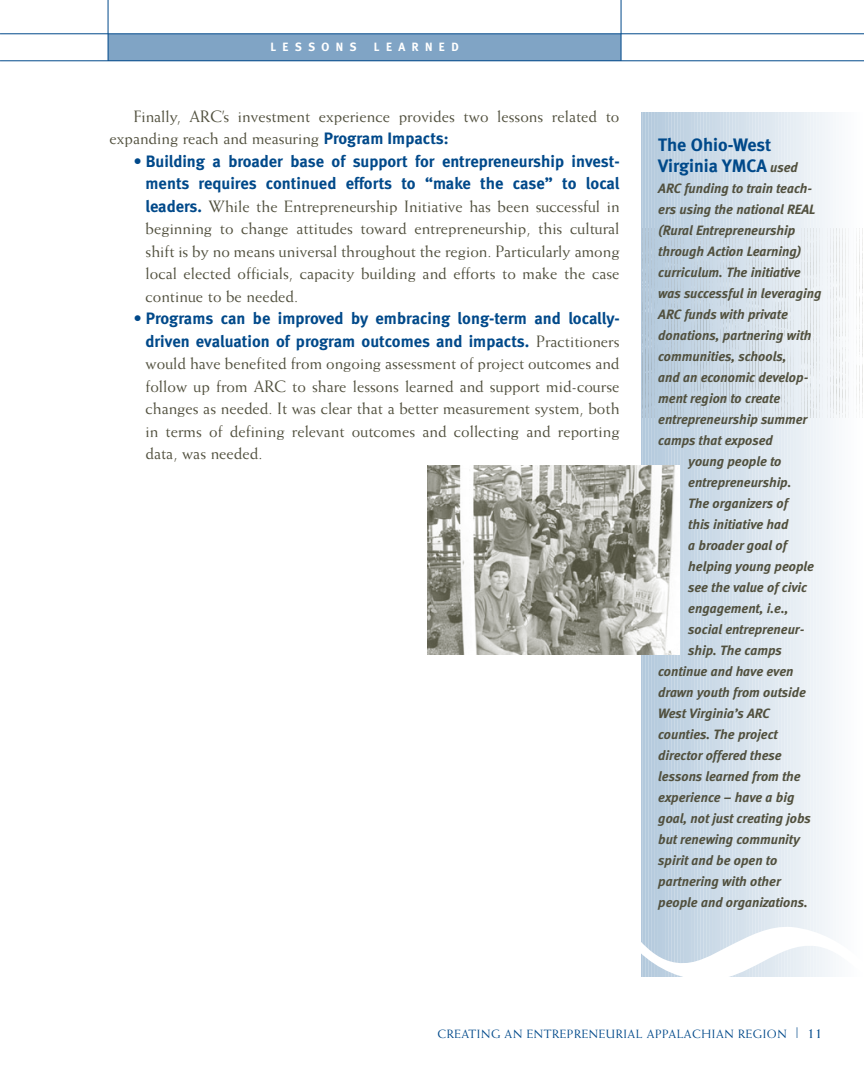
<style>
.page{position:relative;width:864px;height:1080px;background:#fff}
.page>*{position:absolute;margin:0;border:0;box-sizing:border-box;transform-origin:0 0}
.t1{font:700 18px/21px "Meta";color:#00498a}
.t2{font:16.5px/22.5px "Weiss";color:#51503e;text-align:justify}
.t3{font:700 16.5px/22.5px "Meta";color:#00498a;text-align:right}
.t4{font:italic 700 13.5px "Meta";color:#51503e}
.t5{font:12px "Weiss";letter-spacing:.05em;color:#00498a}
.t6{font:700 12px "Meta";letter-spacing:.535em;color:#fff}
.s1{font-family:"Meta";font-weight:700;color:#00498a}
.s2{font-family:"Weiss";font-weight:400;color:#51503e}
.s3{font-style:italic;font-size:13.5px;color:#51503e}
.s4{font-size:15px}
</style>
<div class="page">
<div style="left:108px;top:34px;width:513px;height:27px;background:#80a4c5"></div>
<hr style="left:0;top:33px;width:864px;height:1px;background:#00498a">
<hr style="left:0;top:60px;width:864px;height:1px;background:#00498a">
<hr style="left:108px;top:0;width:1px;height:61px;background:#00498a">
<hr style="left:621px;top:0;width:1px;height:61px;background:#00498a">
<div style="left:641px;top:113px;width:6px;height:864px;background:#b3c9dc"></div>
<svg style="left:644px;top:113px;width:3px;height:814px"></svg>
<svg style="left:647px;top:113px;width:3px;height:814px;background:#b7cbdc"></svg>
<div style="left:650px;top:113px;width:6px;height:864px;background:#b6cbde"></div>
<div style="left:656px;top:113px;width:6px;height:864px;background:#b8cddf"></div>
<div style="left:661px;top:113px;width:6px;height:864px;background:#bacee0"></div>
<svg style="left:667px;top:113px;width:6px;height:864px;background:#bed0e0"></svg>
<div style="left:673px;top:113px;width:6px;height:864px;background:#bed1e1"></div>
<div style="left:679px;top:113px;width:6px;height:864px;background:#c0d2e2"></div>
<div style="left:685px;top:113px;width:5px;height:864px;background:#c2d4e3"></div>
<div style="left:690px;top:113px;width:6px;height:864px;background:#c4d5e4"></div>
<div style="left:696px;top:113px;width:6px;height:864px;background:#c6d7e5"></div>
<div style="left:702px;top:113px;width:6px;height:864px;background:#c8d8e6"></div>
<div style="left:708px;top:113px;width:6px;height:864px;background:#cad9e7"></div>
<div style="left:714px;top:113px;width:5px;height:864px;background:#ccdbe8"></div>
<div style="left:719px;top:113px;width:6px;height:864px;background:#cedce9"></div>
<div style="left:725px;top:113px;width:6px;height:864px;background:#d0deea"></div>
<div style="left:731px;top:113px;width:6px;height:864px;background:#d2dfeb"></div>
<div style="left:737px;top:113px;width:6px;height:864px;background:#d4e0eb"></div>
<div style="left:742px;top:113px;width:6px;height:864px;background:#d6e2ec"></div>
<div style="left:748px;top:113px;width:6px;height:864px;background:#d8e3ed"></div>
<div style="left:754px;top:113px;width:6px;height:864px;background:#dae5ee"></div>
<div style="left:760px;top:113px;width:6px;height:864px;background:#dce6ef"></div>
<div style="left:766px;top:113px;width:5px;height:864px;background:#dee8f0"></div>
<div style="left:771px;top:113px;width:6px;height:864px;background:#e0e9f1"></div>
<div style="left:777px;top:113px;width:6px;height:864px;background:#e2eaf2"></div>
<div style="left:783px;top:113px;width:6px;height:864px;background:#e4ecf3"></div>
<div style="left:789px;top:113px;width:6px;height:864px;background:#e6edf4"></div>
<div style="left:795px;top:113px;width:5px;height:864px;background:#e8eff5"></div>
<div style="left:800px;top:113px;width:6px;height:864px;background:#eaf0f5"></div>
<div style="left:806px;top:113px;width:6px;height:864px;background:#ecf2f6"></div>
<div style="left:812px;top:113px;width:6px;height:864px;background:#eef3f7"></div>
<div style="left:818px;top:113px;width:6px;height:864px;background:#f0f4f8"></div>
<div style="left:823px;top:113px;width:6px;height:864px;background:#f2f6f9"></div>
<div style="left:829px;top:113px;width:6px;height:864px;background:#f4f7fa"></div>
<div style="left:835px;top:113px;width:6px;height:864px;background:#f6f9fb"></div>
<div style="left:841px;top:113px;width:6px;height:864px;background:#f8fafc"></div>
<div style="left:847px;top:113px;width:6px;height:864px;background:#fafbfd"></div>
<svg style="left:641px;top:927px;width:194px;height:50px"></svg>
<img style="left:428px;top:466px;width:251px;height:188px">
<p class="t6" style="left:270px;top:41px;width:88px">LESSONS</p>
<p class="t6" style="left:374px;top:41px;width:86px">LEARNED</p>
<p class="t2" style="left:110px;top:106px;width:511px;text-indent:24px">Finally, ARC’s investment experience provides two lessons related to expanding reach and measuring <span class="s1">Program Impacts:</span></p>
<p class="t3" style="left:134px;top:151px;width:487px">• Building a broader base of support for entrepreneurship invest&shy;ments requires continued efforts to “make the case” to local</p>
<p class="t2" style="left:146px;top:196px;width:476px"><span class="s1">leaders.</span> While the Entrepreneurship Initiative has been successful in beginning to change attitudes toward entrepreneurship, this cultural shift is by no means universal throughout the region. Particularly among local elected officials, capacity building and efforts to make the case continue to be needed.</p>
<p class="t3" style="left:134px;top:309px;width:487px">• Programs can be improved by embracing long-term and locally&shy;driven evaluation of program outcomes and impacts. <span class="s2">Practitioners</span></p>
<p class="t2" style="left:146px;top:354px;width:476px">would have benefited from ongoing assessment of project outcomes and follow up from ARC to share lessons learned and support mid-course changes as needed. It was clear that a better measurement system, both in terms of defining relevant outcomes and collecting and reporting data, was needed.</p>
<h1 class="t1" style="left:658px;top:135px;width:141px">The Ohio-West<br>Virginia YMCA <span class="s3">used</span></h1>
<p class="t4" style="left:658px;top:182px;width:155px">ARC funding to train teach-</p>
<p class="t4" style="left:658px;top:203px;width:159px">ers using the national REAL</p>
<p class="t4" style="left:658px;top:224px;width:138px">(Rural Entrepreneurship</p>
<p class="t4" style="left:658px;top:245px;width:144px">through Action Learning)</p>
<p class="t4" style="left:658px;top:266px;width:144px">curriculum. The initiative</p>
<p class="t4" style="left:658px;top:287px;width:165px">was successful in leveraging</p>
<p class="t4" style="left:658px;top:308px;width:131px">ARC funds with private</p>
<p class="t4" style="left:658px;top:329px;width:155px">donations, partnering with</p>
<p class="t4" style="left:658px;top:350px;width:130px">communities, schools,</p>
<p class="t4" style="left:658px;top:371px;width:152px">and an economic develop-</p>
<p class="t4" style="left:658px;top:392px;width:123px">ment region to create</p>
<p class="t4" style="left:658px;top:413px;width:151px">entrepreneurship summer</p>
<p class="t4" style="left:658px;top:434px;width:116px">camps that exposed</p>
<p class="t4" style="left:688px;top:455px;width:95px">young people to</p>
<p class="t4" style="left:688px;top:476px;width:105px">entrepreneurship.</p>
<p class="t4" style="left:688px;top:497px;width:101px">The organizers of</p>
<p class="t4" style="left:688px;top:518px;width:102px">this initiative had</p>
<p class="t4" style="left:688px;top:539px;width:100px">a broader goal of</p>
<p class="t4" style="left:688px;top:560px;width:127px">helping young people</p>
<p class="t4" style="left:688px;top:581px;width:120px">see the value of civic</p>
<p class="t4" style="left:688px;top:602px;width:102px">engagement, i.e.,</p>
<p class="t4" style="left:688px;top:623px;width:118px">social entrepreneur-</p>
<p class="t4" style="left:688px;top:644px;width:95px">ship. The camps</p>
<p class="t4" style="left:658px;top:665px;width:137px">continue and have even</p>
<p class="t4" style="left:658px;top:686px;width:149px">drawn youth from outside</p>
<p class="t4" style="left:658px;top:707px;width:113px">West Virginia’s ARC</p>
<p class="t4" style="left:658px;top:728px;width:121px">counties. The project</p>
<p class="t4" style="left:658px;top:749px;width:125px">director offered these</p>
<p class="t4" style="left:658px;top:770px;width:144px">lessons learned from the</p>
<p class="t4" style="left:658px;top:791px;width:138px">experience – have a big</p>
<p class="t4" style="left:658px;top:812px;width:154px">goal, not just creating jobs</p>
<p class="t4" style="left:658px;top:833px;width:143px">but renewing community</p>
<p class="t4" style="left:658px;top:855px;width:121px">spirit and be open to</p>
<p class="t4" style="left:658px;top:876px;width:124px">partnering with other</p>
<p class="t4" style="left:658px;top:897px;width:151px">people and organizations.</p>
<p class="t5" style="left:438px;top:1030px;width:386px">CREATING AN ENTREPRENEURIAL APPALACHIAN REGION <span class="s4">| 11</span></p>
</div>
